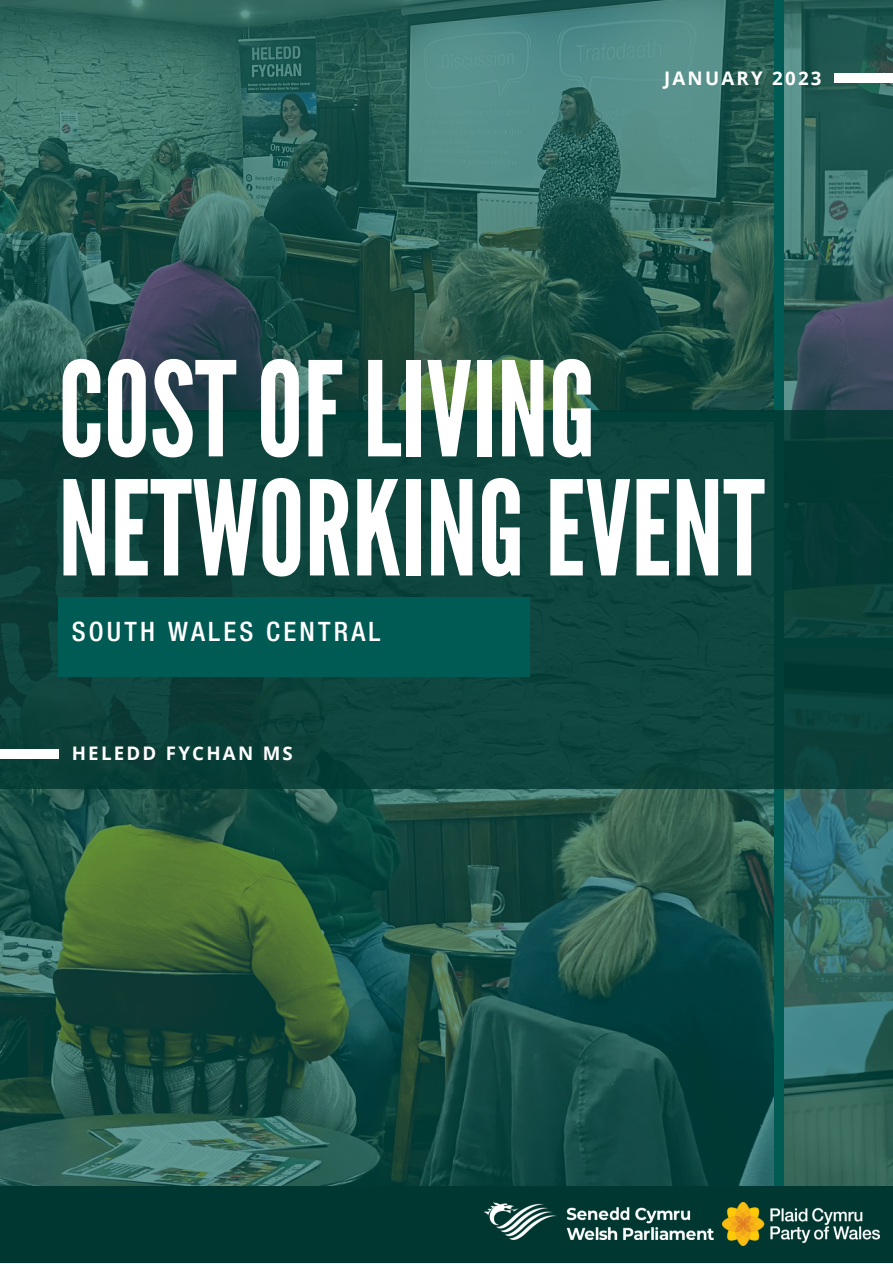
<style>
.page{position:relative;width:893px;height:1264px;background:#fff}
.page>*{position:absolute;margin:0;border:0;box-sizing:border-box;transform-origin:0 0}
.t1{font:131.1px/119.1px "League Gothic";color:#fff}
.t2{font:500 condensed 26.85px "Helvetica Neue LT Std";letter-spacing:.12em;color:#fff}
.t3{font:700 18.75px "Open Sans";letter-spacing:.12em;color:#fff}
</style>
<div class="page">
<img style="left:0;top:0;width:773px;height:410px">
<img style="left:784px;top:788px;width:108px;height:397px">
<img style="left:0;top:788px;width:773px;height:397px">
<img style="left:784px;top:0;width:108px;height:410px">
<div style="left:0;top:410px;width:892px;height:378px;background:linear-gradient(to right,#0d413a,#0b443d)"></div>
<div style="left:58px;top:598px;width:471px;height:79px;background:#005b54"></div>
<div style="left:0;top:1185px;width:892px;height:77px;background:#003831"></div>
<img style="left:722px;top:1202px;width:157px;height:42px">
<img style="left:484px;top:1202px;width:229px;height:37px">
<div style="left:834px;top:74px;width:58px;height:9px;background:#fff"></div>
<div style="left:0;top:749px;width:58px;height:9px;background:#fff"></div>
<p class="t3" style="left:664px;top:65px;width:159px">JANUARY 2023</p>
<p class="t1" style="left:58px;top:353px;width:708px">COSTOF LIVING<br>NETWORKINGEVENT</p>
<p class="t2" style="left:72px;top:622px;width:310px">SOUTH WALES CENTRAL</p>
<p class="t3" style="left:72px;top:740px;width:223px">HELEDD FYCHAN MS</p>
</div>
